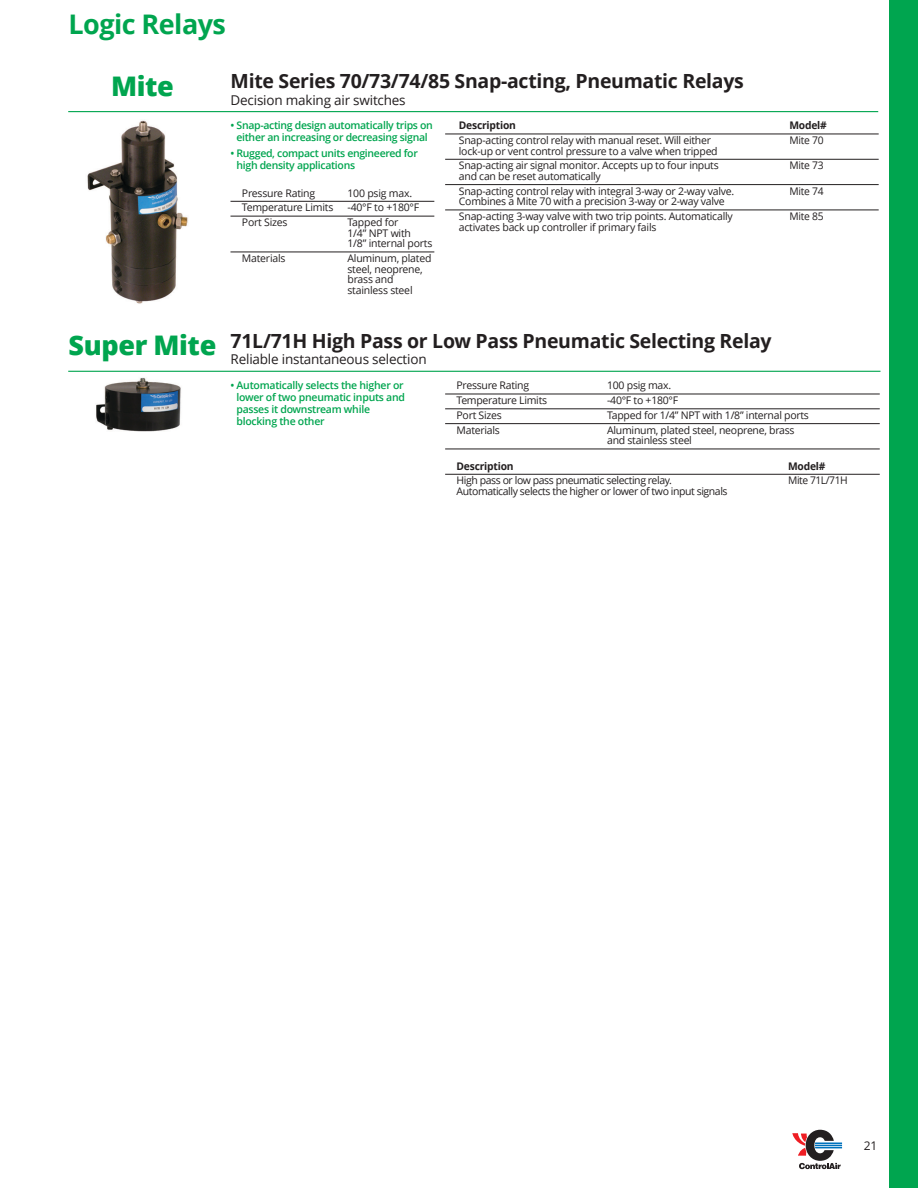
<style>
.page{position:relative;width:918px;height:1188px;background:#fff}
.page>*{position:absolute;margin:0;border:0;box-sizing:border-box;transform-origin:0 0}
.t1{font:700 27px "Open Sans";letter-spacing:-.02em;color:#00a54f}
.t2{font:800 27px "Open Sans";color:#00a54f}
.t3{font:700 19.5px "Open Sans";letter-spacing:-.015em;color:#231f20}
.t4{font:13.5px "Open Sans";letter-spacing:-.015em;color:#231f20}
.t5{font:12px "Open Sans";color:#231f20}
.t6{font:10.5px/10.5px "Open Sans";letter-spacing:-.025em;color:#231f20}
.t7{font:600 10.5px/12px "Open Sans";letter-spacing:-.03em;color:#00a54f}
.t8{font:700 10.5px "Open Sans";letter-spacing:-.02em;color:#231f20}
.s1{font-weight:800;font-size:27px;color:#00a54f}
</style>
<div class="page">
<svg style="left:792px;top:1130px;width:50px;height:39px"></svg>
<div style="left:890px;top:0;width:28px;height:1188px;background:#00a54f"></div>
<img style="left:87px;top:120px;width:101px;height:184px">
<hr style="left:231px;top:201px;width:203px;height:1px;background:#231f20">
<hr style="left:231px;top:216px;width:203px;height:1px;background:#231f20">
<hr style="left:231px;top:252px;width:203px;height:1px;background:#231f20">
<hr style="left:445px;top:134px;width:434px;height:1px;background:#231f20">
<hr style="left:445px;top:159px;width:434px;height:1px;background:#231f20">
<hr style="left:445px;top:184px;width:434px;height:1px;background:#231f20">
<hr style="left:445px;top:210px;width:434px;height:1px;background:#231f20">
<hr style="left:68px;top:111px;width:810px;height:1px;background:#00a54f">
<img style="left:96px;top:377px;width:85px;height:55px">
<hr style="left:445px;top:394px;width:435px;height:1px;background:#231f20">
<hr style="left:445px;top:408px;width:435px;height:1px;background:#231f20">
<hr style="left:445px;top:423px;width:435px;height:1px;background:#231f20">
<hr style="left:445px;top:449px;width:435px;height:1px;background:#231f20">
<hr style="left:445px;top:474px;width:435px;height:1px;background:#231f20">
<hr style="left:68px;top:371px;width:813px;height:1px;background:#00a54f">
<h1 class="t1" style="left:68px;top:5px;width:159px">Logic Relays</h1>
<h1 class="t2" style="left:111px;top:65px;width:64px">Mite</h1>
<h2 class="t3" style="left:231px;top:67px;width:515px">Mite Series 70/73/74/85 Snap-acting, Pneumatic Relays</h2>
<p class="t4" style="left:231px;top:91px;width:177px">Decision making air switches</p>
<p class="t7" style="left:230px;top:119px;width:204px;text-align:center">• Snap-acting design automatically trips on either an increasing or decreasing signal</p>
<p class="t7" style="left:237px;top:147px;width:183px;text-indent:-6px">• Rugged, compact units engineered for high density applications</p>
<p class="t6" style="left:242px;top:187px;width:75px">Pressure Rating</p>
<p class="t6" style="left:348px;top:187px;width:66px">100 psig max.</p>
<p class="t6" style="left:242px;top:202px;width:93px">Temperature Limits</p>
<p class="t6" style="left:348px;top:202px;width:73px">-40°F to +180°F</p>
<p class="t6" style="left:242px;top:217px;width:47px">Port Sizes</p>
<p class="t6" style="left:348px;top:217px;width:86px">Tapped for<br>1/4” NPT with<br>1/8” internal ports</p>
<p class="t6" style="left:242px;top:253px;width:45px">Materials</p>
<p class="t6" style="left:347px;top:253px;width:85px">Aluminum, plated steel, neoprene, brass and stainless steel</p>
<p class="t8" style="left:459px;top:118px;width:59px">Description</p>
<p class="t8" style="left:789px;top:118px;width:39px">Model#</p>
<p class="t6" style="left:459px;top:135px;width:254px">Snap-acting control relay with manual reset. Will either</p>
<p class="t6" style="left:789px;top:135px;width:36px">Mite 70</p>
<p class="t6" style="left:459px;top:143px;width:261px;line-height:14.9px">lock-up or vent control pressure to a valve when tripped<br>Snap-acting air signal monitor. Accepts up to four inputs</p>
<p class="t6" style="left:789px;top:160px;width:36px">Mite 73</p>
<p class="t6" style="left:459px;top:168px;width:277px;line-height:14.9px">and can be reset automatically<br>Snap-acting control relay with integral 3-way or 2-way valve.</p>
<p class="t6" style="left:789px;top:185px;width:36px">Mite 74</p>
<p class="t6" style="left:459px;top:194px;width:276px;line-height:14.9px">Combines a Mite 70 with a precision 3-way or 2-way valve<br>Snap-acting 3-way valve with two trip points. Automatically</p>
<p class="t6" style="left:789px;top:211px;width:36px">Mite 85</p>
<p class="t6" style="left:459px;top:221px;width:199px">activates back up controller if primary fails</p>
<h2 class="t3" style="left:69px;top:327px;width:705px"><span class="s1">Super Mite</span> 71L/71H High Pass or Low Pass Pneumatic Selecting Relay</h2>
<p class="t4" style="left:231px;top:350px;width:198px">Reliable instantaneous selection</p>
<p class="t7" style="left:237px;top:379px;width:170px;text-indent:-6px">• Automatically selects the higher or lower of two pneumatic inputs and passes it downstream while blocking the other</p>
<p class="t6" style="left:457px;top:380px;width:74px">Pressure Rating</p>
<p class="t6" style="left:607px;top:380px;width:66px">100 psig max.</p>
<p class="t6" style="left:457px;top:395px;width:92px">Temperature Limits</p>
<p class="t6" style="left:607px;top:395px;width:73px">-40°F to +180°F</p>
<p class="t6" style="left:457px;top:410px;width:47px">Port Sizes</p>
<p class="t6" style="left:607px;top:410px;width:203px">Tapped for 1/4” NPT with 1/8” internal ports</p>
<p class="t6" style="left:457px;top:424px;width:45px">Materials</p>
<p class="t6" style="left:607px;top:424px;width:189px">Aluminum, plated steel, neoprene, brass and stainless steel</p>
<p class="t8" style="left:457px;top:458px;width:59px">Description</p>
<p class="t8" style="left:788px;top:458px;width:39px">Model#</p>
<p class="t6" style="left:457px;top:475px;width:217px">High pass or low pass pneumatic selecting relay.</p>
<p class="t6" style="left:788px;top:475px;width:61px">Mite 71L/71H</p>
<p class="t6" style="left:457px;top:486px;width:273px">Automatically selects the higher or lower of two input signals</p>
<p class="t5" style="left:864px;top:1137px;width:15px">21</p>
</div>
